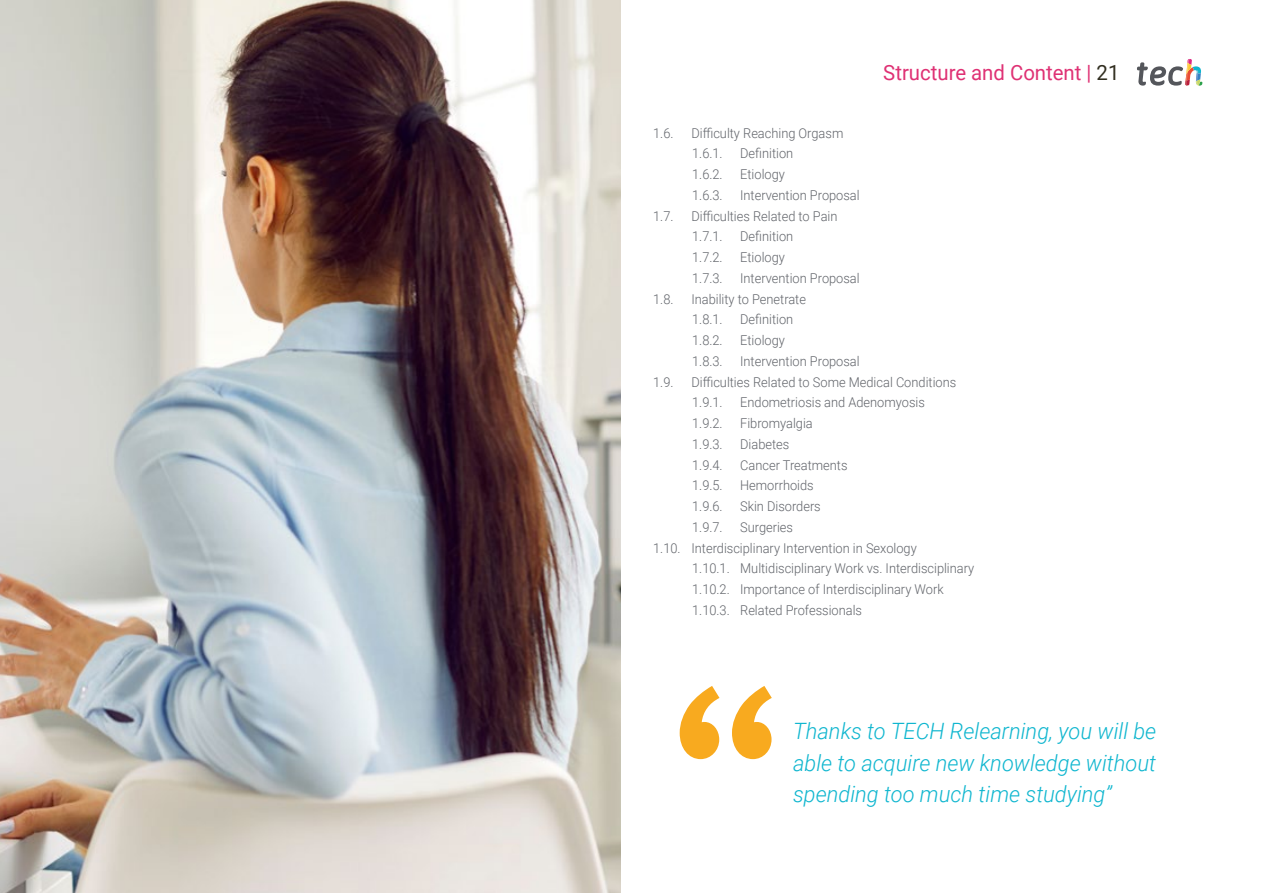
<style>
.page{position:relative;width:1263px;height:893px;background:#fff}
.page>*{position:absolute;margin:0;border:0;box-sizing:border-box;transform-origin:0 0}
.t1{font:italic 300 22.5px/31.5px "Roboto";color:#0fb6cf;text-align:justify}
.t2{font:21px "Roboto";color:#df3174}
.t3{font:300 13.5px/20.7px "Roboto";color:#61646a;scale:.95 1}
.s1{color:#312e20}
</style>
<div class="page">
<img style="left:0;top:0;width:621px;height:893px">
<svg style="left:680px;top:686px;width:92px;height:73px"></svg>
<svg style="left:1137px;top:59px;width:65px;height:27px"></svg>
<p class="t3" style="left:653px;top:122px;width:23px">1.6.</p>
<p class="t3" style="left:691px;top:122px;width:161px">Difficulty Reaching Orgasm<br>1.6.1.</p>
<p class="t3" style="left:740px;top:143px;width:57px">Definition</p>
<p class="t3" style="left:692px;top:164px;width:34px">1.6.2.</p>
<p class="t3" style="left:740px;top:164px;width:49px">Etiology</p>
<p class="t3" style="left:692px;top:184px;width:34px">1.6.3.</p>
<p class="t3" style="left:740px;top:184px;width:127px">Intervention Proposal</p>
<p class="t3" style="left:653px;top:205px;width:23px">1.7.</p>
<p class="t3" style="left:691px;top:205px;width:155px">Difficulties Related to Pain<br>1.7.1.</p>
<p class="t3" style="left:740px;top:226px;width:57px">Definition</p>
<p class="t3" style="left:692px;top:247px;width:34px">1.7.2.</p>
<p class="t3" style="left:740px;top:247px;width:49px">Etiology</p>
<p class="t3" style="left:692px;top:267px;width:34px">1.7.3.</p>
<p class="t3" style="left:740px;top:267px;width:127px">Intervention Proposal</p>
<p class="t3" style="left:653px;top:288px;width:23px">1.8.</p>
<p class="t3" style="left:691px;top:288px;width:122px">Inability to Penetrate<br>1.8.1.</p>
<p class="t3" style="left:740px;top:309px;width:57px">Definition</p>
<p class="t3" style="left:692px;top:330px;width:34px">1.8.2.</p>
<p class="t3" style="left:740px;top:330px;width:49px">Etiology</p>
<p class="t3" style="left:692px;top:350px;width:34px">1.8.3.</p>
<p class="t3" style="left:740px;top:350px;width:127px">Intervention Proposal</p>
<h2 class="t2" style="left:883px;top:57px;width:238px">Structure and Content | <span class="s1">21</span></h2>
<p class="t3" style="left:653px;top:371px;width:23px">1.9.</p>
<p class="t3" style="left:691px;top:371px;width:280px">Difficulties Related to Some Medical Conditions<br>1.9.1.</p>
<p class="t3" style="left:740px;top:392px;width:196px">Endometriosis and Adenomyosis</p>
<p class="t3" style="left:692px;top:413px;width:34px">1.9.2.</p>
<p class="t3" style="left:740px;top:413px;width:78px">Fibromyalgia</p>
<p class="t3" style="left:692px;top:433px;width:34px">1.9.3.</p>
<p class="t3" style="left:740px;top:433px;width:53px">Diabetes</p>
<p class="t3" style="left:692px;top:454px;width:34px">1.9.4.</p>
<p class="t3" style="left:740px;top:454px;width:114px">Cancer Treatments</p>
<p class="t3" style="left:692px;top:475px;width:34px">1.9.5.</p>
<p class="t3" style="left:740px;top:475px;width:79px">Hemorrhoids</p>
<p class="t3" style="left:692px;top:496px;width:34px">1.9.6.</p>
<p class="t3" style="left:740px;top:496px;width:86px">Skin Disorders</p>
<p class="t3" style="left:692px;top:516px;width:34px">1.9.7.</p>
<p class="t3" style="left:740px;top:516px;width:57px">Surgeries</p>
<p class="t3" style="left:653px;top:537px;width:279px">1.10. Interdisciplinary Intervention in Sexology</p>
<p class="t3" style="left:692px;top:558px;width:298px">1.10.1. Multidisciplinary Work vs. Interdisciplinary</p>
<p class="t3" style="left:692px;top:579px;width:266px">1.10.2. Importance of Interdisciplinary Work</p>
<p class="t3" style="left:692px;top:599px;width:180px">1.10.3. Related Professionals</p>
<h1 class="t1" style="left:793px;top:715px;width:365px">Thanks to TECH Relearning, you will be able to acquire new knowledge without spending too much time studying”</h1>
</div>
